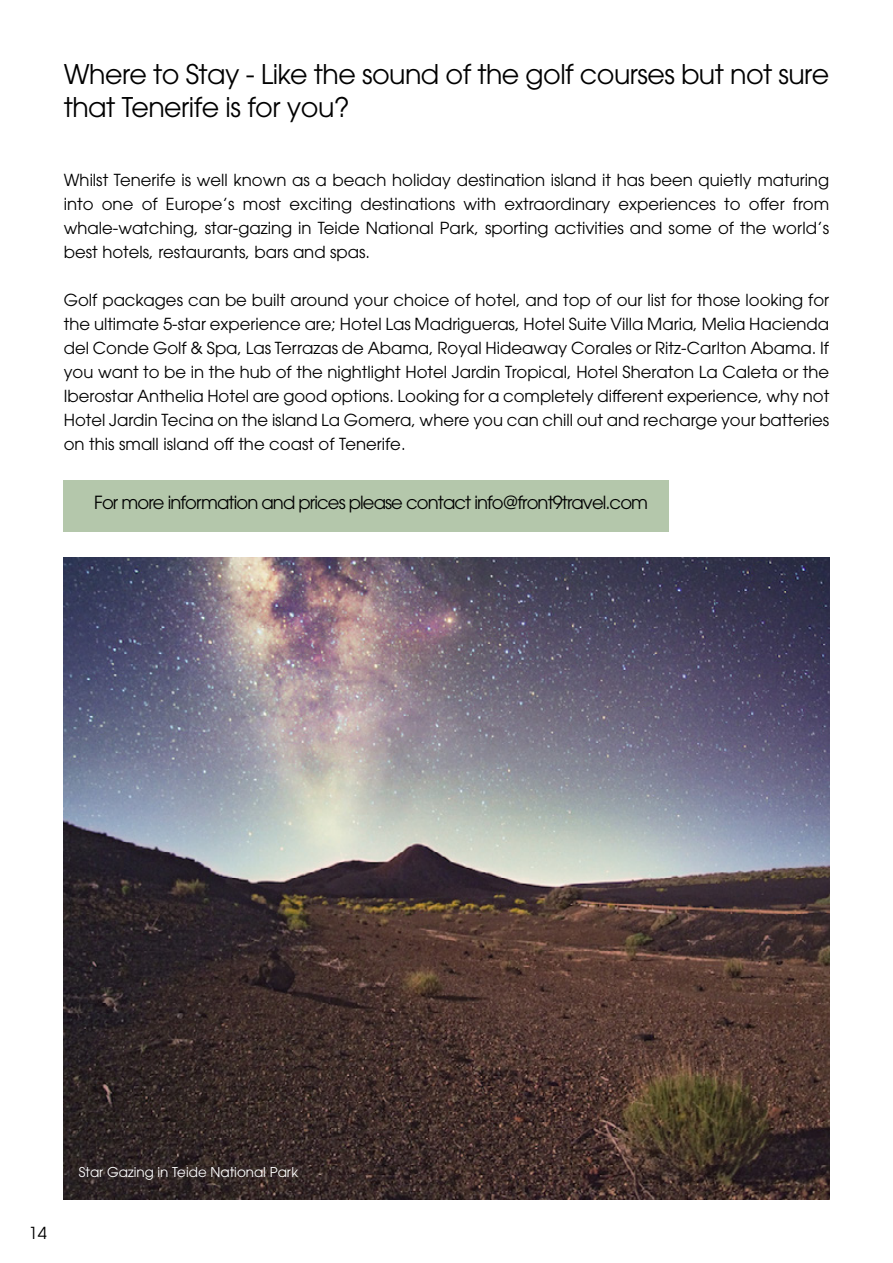
<style>
.page{position:relative;width:893px;height:1263px;background:#fff}
.page>*{position:absolute;margin:0;border:0;box-sizing:border-box;transform-origin:0 0}
.t1{font:27px/33px "ITC Avant Garde Pro";letter-spacing:-.02em;color:#000}
.t2{font:18px "ITC Avant Garde Pro";letter-spacing:-.05em;color:#000}
.t3{font:16.5px/24px "ITC Avant Garde Pro";color:#000;text-align:justify}
.t4{font:13.5px "ITC Avant Garde Pro";color:#fff}
</style>
<div class="page">
<img style="left:64px;top:557px;width:765px;height:642px">
<div style="left:64px;top:480px;width:605px;height:51px;background:#b4c7ab"></div>
<h1 class="t1" style="left:64px;top:57px;width:767px">Where to Stay - Like the sound of the golf courses but not sure that Tenerife is for you?</h1>
<p class="t3" style="left:64px;top:168px;width:767px">Whilst Tenerife is well known as a beach holiday destination island it has been quietly maturing into one of Europe’s most exciting destinations with extraordinary experiences to offer from whale-watching, star-gazing in Teide National Park, sporting activities and some of the world’s best hotels, restaurants, bars and spas.</p>
<p class="t3" style="left:64px;top:288px;width:767px">Golf packages can be built around your choice of hotel, and top of our list for those looking for the ultimate 5-star experience are; Hotel Las Madrigueras, Hotel Suite Villa Maria, Melia Hacienda del Conde Golf &amp; Spa, Las Terrazas de Abama, Royal Hideaway Corales or Ritz-Carlton Abama. If you want to be in the hub of the nightlight Hotel Jardin Tropical, Hotel Sheraton La Caleta or the Iberostar Anthelia Hotel are good options. Looking for a completely different experience, why not Hotel Jardin Tecina on the island La Gomera, where you can chill out and recharge your batteries on this small island off the coast of Tenerife.</p>
<p class="t2" style="left:94px;top:492px;width:555px">For more information and prices please contact info@front9travel.com</p>
<p class="t3" style="left:29px;top:1220px;width:20px">14</p>
<p class="t4" style="left:79px;top:1163px;width:221px">Star Gazing in Teide National Park</p>
</div>
